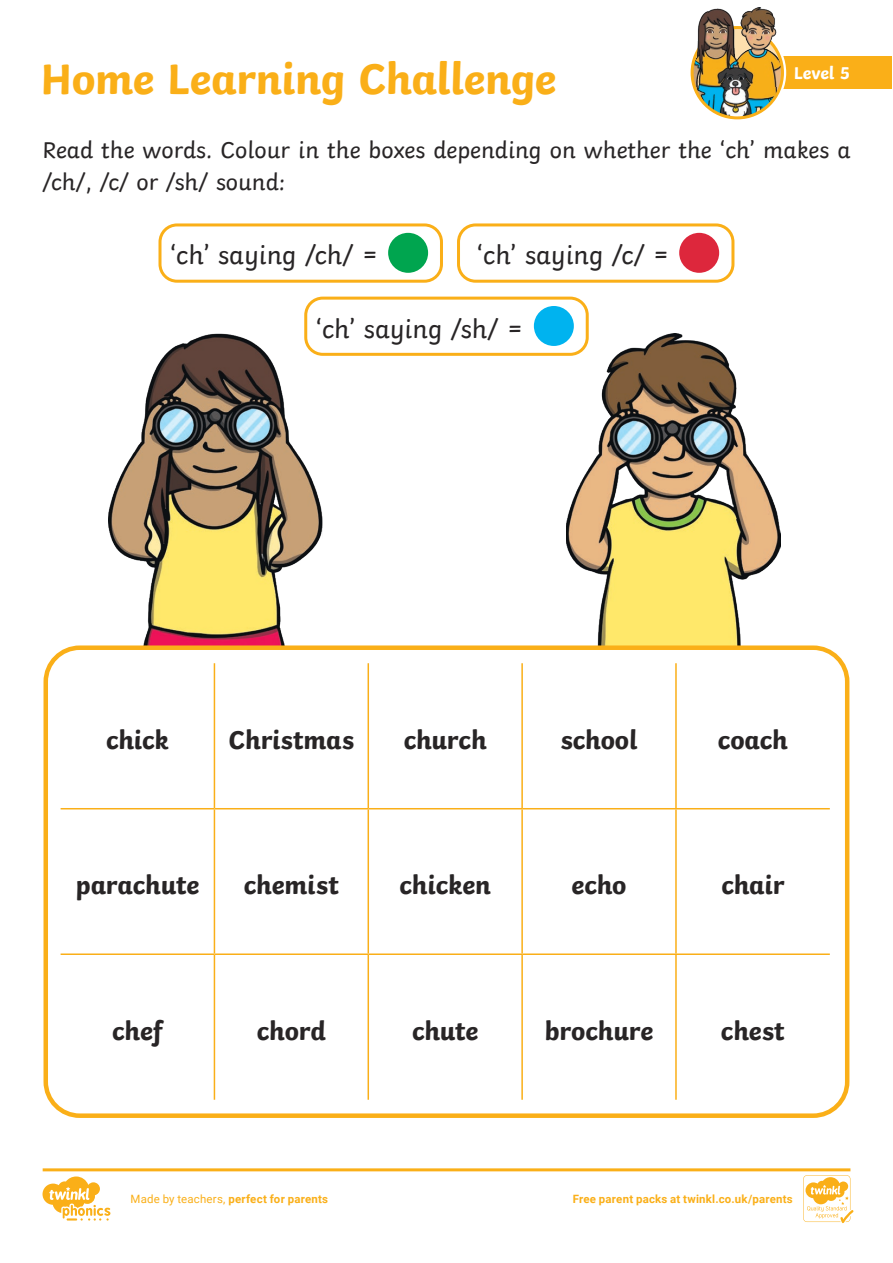
<style>
.page{position:relative;width:893px;height:1263px;background:#fff}
.page>*{position:absolute;margin:0;border:0;box-sizing:border-box;transform-origin:0 0}
.Heading_1{font:700 45px "Twinkl";letter-spacing:-.01em;color:#faaf18}
.Heading_1-2{font:700 27px "Twinkl";letter-spacing:-.005em;color:#282526}
.KS1_Body_Copy{font:27px "Twinkl";color:#282526}
.KS1_Body_Copy-2{font:24px/31.5px "Twinkl";color:#282526}
.t1{font:700 18px "Twinkl";color:#fff}
.t2{font:700 11.4px "Roboto";letter-spacing:.02em;color:#faaf18}
.s1{font-weight:400}
</style>
<div class="page">
<img style="left:566px;top:334px;width:214px;height:311px">
<img style="left:109px;top:334px;width:214px;height:311px">
<div style="left:44px;top:645px;width:805px;height:473px;border:4px solid #faaf18;border-radius:34px"></div>
<div style="left:158px;top:223px;width:285px;height:60px;border:3px solid #faaf18;border-radius:17px"></div>
<div style="left:304px;top:297px;width:285px;height:59px;border:3px solid #faaf18;border-radius:17px"></div>
<div style="left:457px;top:223px;width:277px;height:60px;border:3px solid #faaf18;border-radius:17px"></div>
<hr style="left:214px;top:663px;width:1px;height:145px;background:#faaf18">
<hr style="left:368px;top:663px;width:1px;height:145px;background:#faaf18">
<hr style="left:521px;top:663px;width:2px;height:145px;background:#faaf18">
<hr style="left:675px;top:663px;width:2px;height:145px;background:#faaf18">
<hr style="left:61px;top:808px;width:153px;height:1px;background:#faaf18">
<hr style="left:214px;top:808px;width:154px;height:1px;background:#faaf18">
<hr style="left:214px;top:809px;width:1px;height:144px;background:#faaf18">
<hr style="left:368px;top:808px;width:154px;height:1px;background:#faaf18">
<hr style="left:368px;top:809px;width:1px;height:144px;background:#faaf18">
<hr style="left:522px;top:808px;width:154px;height:1px;background:#faaf18">
<hr style="left:521px;top:809px;width:2px;height:144px;background:#faaf18">
<hr style="left:676px;top:808px;width:154px;height:1px;background:#faaf18">
<hr style="left:675px;top:809px;width:2px;height:144px;background:#faaf18">
<hr style="left:61px;top:953px;width:153px;height:2px;background:#faaf18">
<hr style="left:214px;top:953px;width:154px;height:2px;background:#faaf18">
<hr style="left:214px;top:955px;width:1px;height:145px;background:#faaf18">
<hr style="left:368px;top:953px;width:154px;height:2px;background:#faaf18">
<hr style="left:368px;top:955px;width:1px;height:145px;background:#faaf18">
<hr style="left:522px;top:953px;width:154px;height:2px;background:#faaf18">
<hr style="left:521px;top:955px;width:2px;height:145px;background:#faaf18">
<hr style="left:676px;top:953px;width:154px;height:2px;background:#faaf18">
<hr style="left:675px;top:955px;width:2px;height:145px;background:#faaf18">
<div style="left:388px;top:233px;width:40px;height:40px;background:#00a54f;border-radius:50%"></div>
<div style="left:534px;top:306px;width:40px;height:40px;background:#00b3ef;border-radius:50%"></div>
<div style="left:679px;top:233px;width:40px;height:40px;background:#dd273c;border-radius:50%"></div>
<div style="left:768px;top:57px;width:124px;height:32px;background:#faaf18"></div>
<div style="left:688px;top:24px;width:98px;height:98px;border:8px solid #fff;border-radius:50%"></div>
<img style="left:692px;top:28px;width:90px;height:90px;border-radius:44px">
<div style="left:691px;top:26px;width:93px;height:93px;border:3px solid #faaf18;border-radius:50%"></div>
<img style="left:697px;top:8px;width:80px;height:78px">
<svg style="left:43px;top:1168px;width:810px;height:55px"></svg>
<p class="Heading_1" style="left:41px;top:42px;width:517px">Home Learning Challenge</p>
<p class="KS1_Body_Copy-2" style="left:43px;top:132px;width:809px">Read the words. Colour in the boxes depending on whether the ‘ch’ makes a /ch/, /c/ or /sh/ sound:</p>
<p class="t1" style="left:794px;top:58px;width:58px">Level 5</p>
<p class="KS1_Body_Copy" style="left:170px;top:235px;width:210px">‘ch’ saying /ch/ =</p>
<p class="KS1_Body_Copy" style="left:477px;top:235px;width:194px">‘ch’ saying /c/ =</p>
<p class="KS1_Body_Copy" style="left:316px;top:308px;width:209px">‘ch’ saying /sh/ =</p>
<p class="Heading_1-2" style="left:106px;top:717px;width:64px">chick</p>
<p class="Heading_1-2" style="left:229px;top:717px;width:127px">Christmas</p>
<p class="Heading_1-2" style="left:404px;top:717px;width:85px">church</p>
<p class="Heading_1-2" style="left:561px;top:717px;width:78px">school</p>
<p class="Heading_1-2" style="left:718px;top:717px;width:72px">coach</p>
<p class="Heading_1-2" style="left:76px;top:863px;width:125px">parachute</p>
<p class="Heading_1-2" style="left:244px;top:863px;width:97px">chemist</p>
<p class="Heading_1-2" style="left:400px;top:863px;width:93px">chicken</p>
<p class="Heading_1-2" style="left:571px;top:863px;width:57px">echo</p>
<p class="Heading_1-2" style="left:721px;top:863px;width:65px">chair</p>
<p class="Heading_1-2" style="left:112px;top:1008px;width:52px">chef</p>
<p class="Heading_1-2" style="left:257px;top:1008px;width:71px">chord</p>
<p class="Heading_1-2" style="left:412px;top:1008px;width:68px">chute</p>
<p class="Heading_1-2" style="left:545px;top:1008px;width:110px">brochure</p>
<p class="Heading_1-2" style="left:721px;top:1008px;width:65px">chest</p>
<p class="t2" style="left:131px;top:1190px;width:199px"><span class="s1">Made by teachers,</span> perfect for parents</p>
<p class="t2" style="left:573px;top:1191px;width:222px">Free parent packs at twinkl.co.uk/parents</p>
</div>
